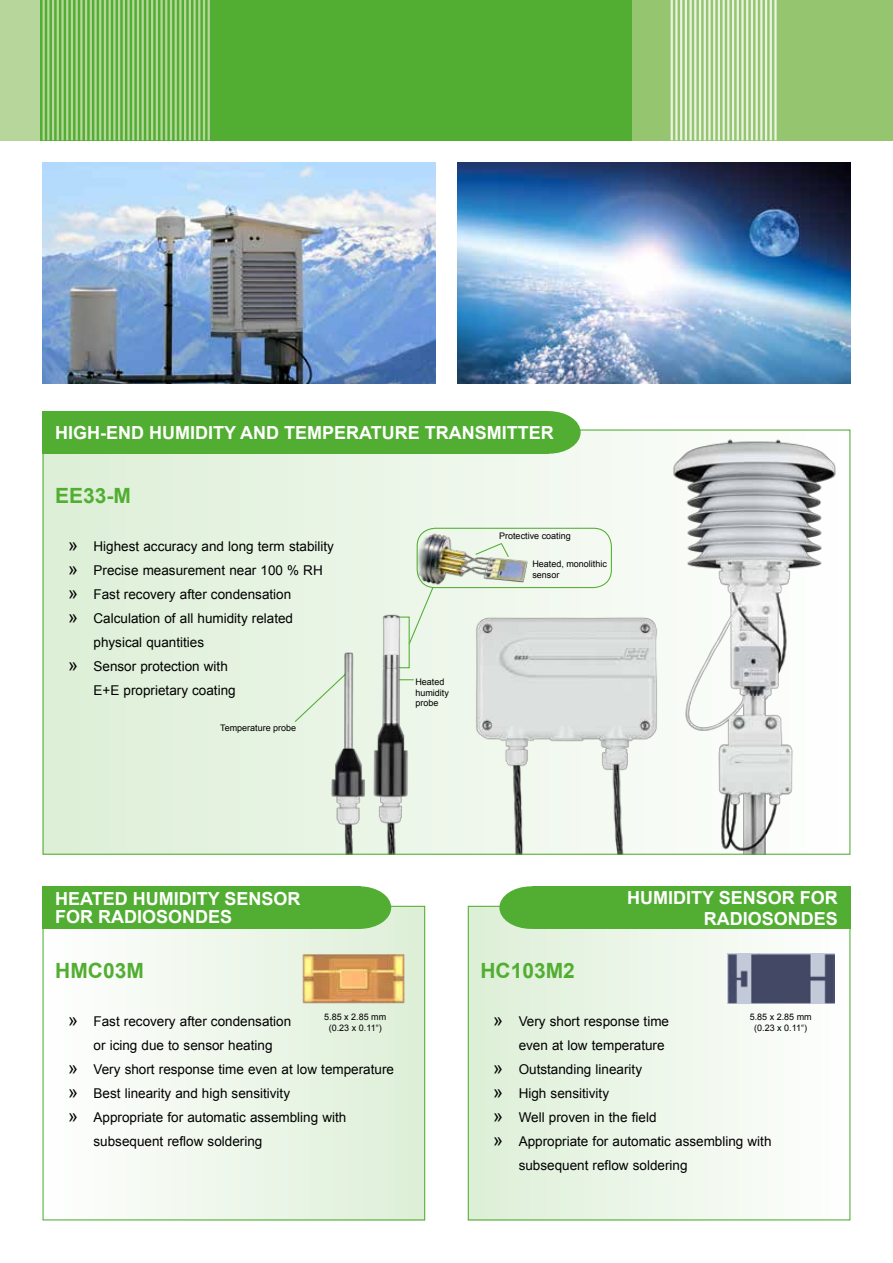
<style>
.page{position:relative;width:893px;height:1263px;background:#fff}
.page>*{position:absolute;margin:0;border:0;box-sizing:border-box;transform-origin:0 0}
.t1{font:700 21px "Arial";color:#52ae32}
.t2{font:700 18px "Arial";color:#fff}
.t3{font:13.5px "Arial";color:#000}
.t4{font:9px/10.8px "Arial";color:#000}
.s1{font-size:18px}
</style>
<div class="page">
<div style="left:632px;top:0;width:261px;height:140px;background:#95c56e"></div>
<div style="left:0;top:0;width:632px;height:140px;background:#b7d69b"></div>
<div style="left:41px;top:0;width:591px;height:140px;background:#52ae32"></div>
<hr style="left:671px;top:0;width:2px;height:140px;background:#e9f3e1">
<hr style="left:675px;top:0;width:3px;height:140px;background:#e9f3e1">
<hr style="left:680px;top:0;width:2px;height:140px;background:#e9f3e1">
<hr style="left:685px;top:0;width:2px;height:140px;background:#e9f3e1">
<hr style="left:689px;top:0;width:3px;height:140px;background:#e9f3e1">
<hr style="left:694px;top:0;width:2px;height:140px;background:#e9f3e1">
<hr style="left:699px;top:0;width:2px;height:140px;background:#e9f3e1">
<hr style="left:704px;top:0;width:2px;height:140px;background:#e9f3e1">
<hr style="left:708px;top:0;width:3px;height:140px;background:#e9f3e1">
<hr style="left:713px;top:0;width:2px;height:140px;background:#e9f3e1">
<hr style="left:718px;top:0;width:2px;height:140px;background:#e9f3e1">
<hr style="left:722px;top:0;width:3px;height:140px;background:#e9f3e1">
<hr style="left:727px;top:0;width:2px;height:140px;background:#e9f3e1">
<hr style="left:732px;top:0;width:2px;height:140px;background:#e9f3e1">
<hr style="left:737px;top:0;width:2px;height:140px;background:#e9f3e1">
<hr style="left:741px;top:0;width:3px;height:140px;background:#e9f3e1">
<hr style="left:746px;top:0;width:2px;height:140px;background:#e9f3e1">
<hr style="left:751px;top:0;width:2px;height:140px;background:#e9f3e1">
<hr style="left:755px;top:0;width:3px;height:140px;background:#e9f3e1">
<hr style="left:760px;top:0;width:2px;height:140px;background:#e9f3e1">
<hr style="left:765px;top:0;width:2px;height:140px;background:#e9f3e1">
<hr style="left:770px;top:0;width:2px;height:140px;background:#e9f3e1">
<hr style="left:774px;top:0;width:3px;height:140px;background:#e9f3e1">
<hr style="left:43px;top:0;width:2px;height:140px;background:#b7d69b">
<hr style="left:47px;top:0;width:2px;height:140px;background:#b7d69b">
<hr style="left:52px;top:0;width:2px;height:140px;background:#b7d69b">
<hr style="left:57px;top:0;width:2px;height:140px;background:#b7d69b">
<hr style="left:61px;top:0;width:3px;height:140px;background:#b7d69b">
<hr style="left:66px;top:0;width:2px;height:140px;background:#b7d69b">
<hr style="left:71px;top:0;width:2px;height:140px;background:#b7d69b">
<hr style="left:76px;top:0;width:2px;height:140px;background:#b7d69b">
<hr style="left:80px;top:0;width:2px;height:140px;background:#b7d69b">
<hr style="left:85px;top:0;width:2px;height:140px;background:#b7d69b">
<hr style="left:90px;top:0;width:2px;height:140px;background:#b7d69b">
<hr style="left:94px;top:0;width:3px;height:140px;background:#b7d69b">
<hr style="left:99px;top:0;width:2px;height:140px;background:#b7d69b">
<hr style="left:104px;top:0;width:2px;height:140px;background:#b7d69b">
<hr style="left:109px;top:0;width:2px;height:140px;background:#b7d69b">
<hr style="left:113px;top:0;width:3px;height:140px;background:#b7d69b">
<hr style="left:118px;top:0;width:2px;height:140px;background:#b7d69b">
<hr style="left:123px;top:0;width:2px;height:140px;background:#b7d69b">
<hr style="left:127px;top:0;width:3px;height:140px;background:#b7d69b">
<hr style="left:132px;top:0;width:2px;height:140px;background:#b7d69b">
<hr style="left:137px;top:0;width:2px;height:140px;background:#b7d69b">
<hr style="left:142px;top:0;width:2px;height:140px;background:#b7d69b">
<hr style="left:146px;top:0;width:3px;height:140px;background:#b7d69b">
<hr style="left:151px;top:0;width:2px;height:140px;background:#b7d69b">
<hr style="left:156px;top:0;width:2px;height:140px;background:#b7d69b">
<hr style="left:160px;top:0;width:3px;height:140px;background:#b7d69b">
<hr style="left:165px;top:0;width:2px;height:140px;background:#b7d69b">
<hr style="left:170px;top:0;width:2px;height:140px;background:#b7d69b">
<hr style="left:175px;top:0;width:2px;height:140px;background:#b7d69b">
<hr style="left:179px;top:0;width:3px;height:140px;background:#b7d69b">
<hr style="left:184px;top:0;width:2px;height:140px;background:#b7d69b">
<hr style="left:189px;top:0;width:2px;height:140px;background:#b7d69b">
<hr style="left:193px;top:0;width:3px;height:140px;background:#b7d69b">
<hr style="left:198px;top:0;width:2px;height:140px;background:#b7d69b">
<hr style="left:203px;top:0;width:2px;height:140px;background:#b7d69b">
<hr style="left:208px;top:0;width:2px;height:140px;background:#b7d69b">
<img style="left:457px;top:163px;width:393px;height:221px">
<img style="left:43px;top:163px;width:393px;height:221px">
<svg style="left:42px;top:429px;width:809px;height:426px;background:#e5f2e0"></svg>
<div style="left:43px;top:906px;width:382px;height:314px;background:linear-gradient(to right,#fff,#ddefd7)"></div>
<div style="left:468px;top:906px;width:382px;height:314px;background:linear-gradient(to right,#ddefd7,#fefefe)"></div>
<div style="left:43px;top:411px;width:506px;height:43px;background:#52ae32"></div>
<div style="left:43px;top:886px;width:318px;height:43px;background:#52ae32"></div>
<div style="left:531px;top:886px;width:319px;height:43px;background:#52ae32"></div>
<div style="left:517px;top:411px;width:64px;height:43px;background:#52ae32;border-radius:50%"></div>
<div style="left:328px;top:886px;width:63px;height:43px;background:#52ae32;border-radius:50%"></div>
<div style="left:499px;top:886px;width:64px;height:43px;background:#52ae32;border-radius:50%"></div>
<img style="left:416px;top:520px;width:126px;height:73px">
<div style="left:417px;top:528px;width:195px;height:60px;border:1px solid #52ae32;border-radius:18px"></div>
<svg style="left:474px;top:542px;width:36px;height:16px"></svg>
<svg style="left:408px;top:586px;width:26px;height:59px"></svg>
<svg style="left:294px;top:671px;width:25px;height:52px"></svg>
<img style="left:666px;top:431px;width:176px;height:422px">
<img style="left:469px;top:606px;width:201px;height:247px">
<img style="left:319px;top:604px;width:95px;height:249px">
<div style="left:43px;top:906px;width:382px;height:314px;border:1px solid #52ae32"></div>
<div style="left:468px;top:906px;width:382px;height:314px;border:1px solid #52ae32"></div>
<img style="left:302px;top:953px;width:107px;height:51px">
<img style="left:727px;top:954px;width:107px;height:50px">
<h2 class="t2" style="left:55px;top:421px;width:243px">HIGH-END HUMIDITY AND TEM</h2>
<h2 class="t2" style="left:322px;top:421px;width:25px">PERAT</h2>
<h2 class="t2" style="left:382px;top:421px;width:57px">URE TRANSM</h2>
<h2 class="t2" style="left:502px;top:421px;width:18px">ITTER</h2>
<h1 class="t1" style="left:55px;top:482px;width:77px">EE33-M</h1>
<p class="t3" style="left:68px;top:537px;width:267px"><span class="s1">»</span> Highest accuracy and long term stability</p>
<p class="t3" style="left:68px;top:561px;width:256px"><span class="s1">»</span> Precise measurement near 100 % RH</p>
<p class="t3" style="left:68px;top:585px;width:225px"><span class="s1">»</span> Fast recovery after condensation</p>
<p class="t3" style="left:68px;top:609px;width:227px"><span class="s1">»</span> Calculation of all humidity related</p>
<p class="t3" style="left:94px;top:633px;width:112px">physical quantities</p>
<p class="t3" style="left:68px;top:657px;width:161px"><span class="s1">»</span> Sensor protection with</p>
<p class="t3" style="left:94px;top:681px;width:144px">E+E proprietary coating</p>
<p class="t4" style="left:220px;top:722px;width:78px">Temperature probe</p>
<p class="t4" style="left:415px;top:676px;width:35px">Heated humidity probe</p>
<p class="t4" style="left:499px;top:531px;width:73px">Protective coating</p>
<p class="t4" style="left:532px;top:558px;width:76px">Heated, monolithic sensor</p>
<h2 class="t2" style="left:55px;top:887px;width:13px">HEATE</h2>
<h2 class="t2" style="left:115px;top:887px;width:124px">D HUMIDITY SENSOR</h2>
<h2 class="t2" style="left:55px;top:905px;width:14px">FOR</h2>
<h2 class="t2" style="left:98px;top:905px;width:136px">RADIOSONDES</h2>
<h2 class="t2" style="left:627px;top:885px;width:106px">HUMIDITY SENSOR</h2>
<h2 class="t2" style="left:800px;top:885px;width:14px">FOR</h2>
<h2 class="t2" style="left:704px;top:906px;width:58px">RADIOSON</h2>
<h2 class="t2" style="left:801px;top:906px;width:25px">DES</h2>
<h1 class="t1" style="left:55px;top:957px;width:90px">HMC03M</h1>
<p class="t3" style="left:68px;top:1012px;width:225px"><span class="s1">»</span> Fast recovery after condensation</p>
<p class="t3" style="left:94px;top:1036px;width:180px">or icing due to sensor heating</p>
<p class="t3" style="left:68px;top:1060px;width:328px"><span class="s1">»</span> Very short response time even at low temperature</p>
<p class="t3" style="left:68px;top:1084px;width:224px"><span class="s1">»</span> Best linearity and high sensitivity</p>
<p class="t3" style="left:68px;top:1108px;width:280px"><span class="s1">»</span> Appropriate for automatic assembling with</p>
<p class="t3" style="left:94px;top:1132px;width:170px">subsequent reflow soldering</p>
<p class="t4" style="left:324px;top:1012px;width:64px;text-align:center">5.85 x 2.85 mm (0.23 x 0.11“)</p>
<h1 class="t1" style="left:480px;top:957px;width:96px">HC103M2</h1>
<p class="t3" style="left:493px;top:1012px;width:177px"><span class="s1">»</span> Very short response time</p>
<p class="t3" style="left:519px;top:1036px;width:147px">even at low temperature</p>
<p class="t3" style="left:493px;top:1060px;width:150px"><span class="s1">»</span> Outstanding linearity</p>
<p class="t3" style="left:493px;top:1084px;width:117px"><span class="s1">»</span> High sensitivity</p>
<p class="t3" style="left:493px;top:1108px;width:165px"><span class="s1">»</span> Well proven in the field</p>
<p class="t3" style="left:493px;top:1132px;width:280px"><span class="s1">»</span> Appropriate for automatic assembling with</p>
<p class="t3" style="left:519px;top:1156px;width:170px">subsequent reflow soldering</p>
<p class="t4" style="left:750px;top:1012px;width:64px;text-align:center">5.85 x 2.85 mm (0.23 x 0.11“)</p>
</div>
